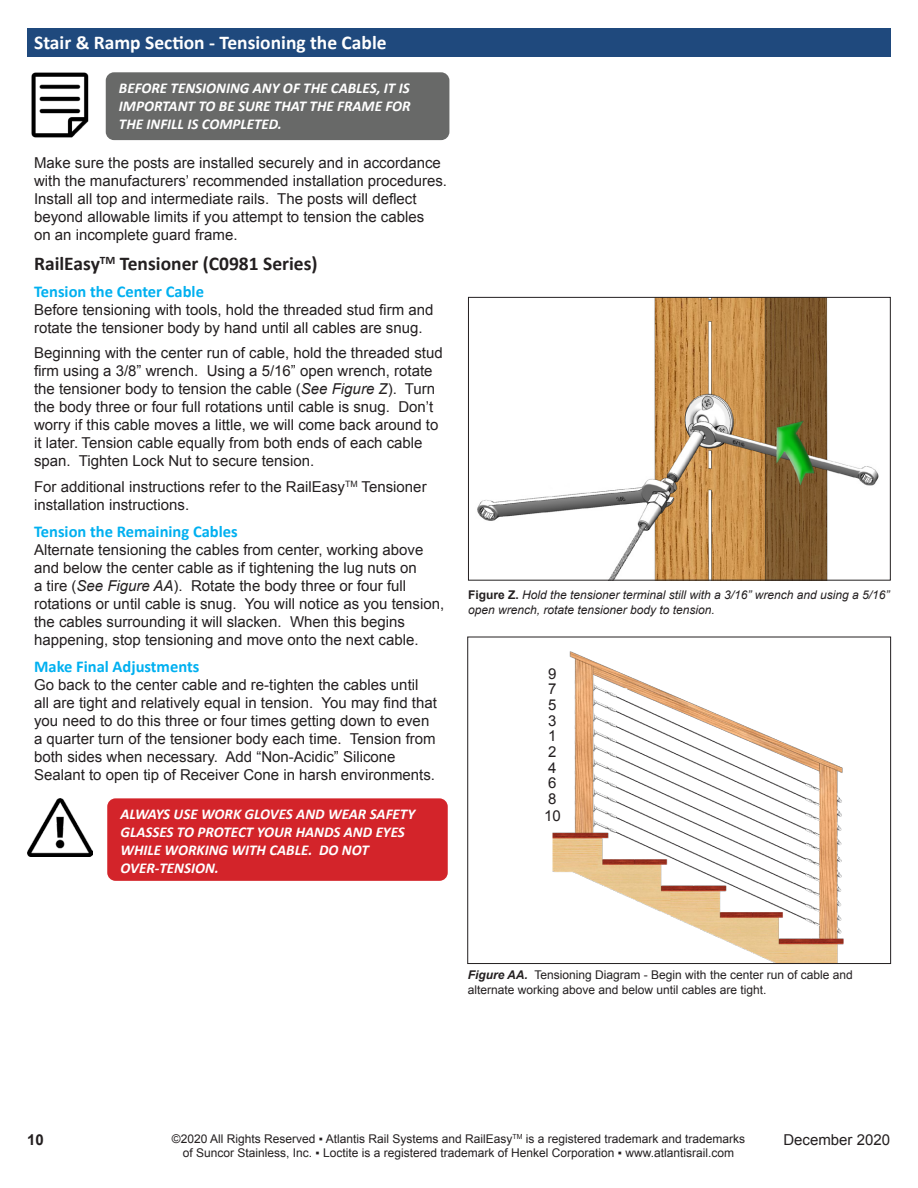
<style>
.page{position:relative;width:918px;height:1188px;background:#fff}
.page>*{position:absolute;margin:0;border:0;box-sizing:border-box;transform-origin:0 0}
.t1{font:700 19.5px "Calibri";color:#fff}
.t2{font:700 19.5px "Calibri";color:#231f20}
.t3{font:700 16.5px "Calibri";color:#00b0f0}
.t4{font:15px/18px "Arial";color:#231f20}
.t5{font:italic 700 15px/18px "Calibri";color:#fff}
.t6{font:700 15px "Arial";color:#231f20}
.t7{font:12px/14.4px "Arial";color:#231f20}
.t8{font:italic 12px/14.4px "Arial";color:#231f20}
.s1{font-style:italic}
.s2{font-weight:700;font-style:normal}
.s3{font-weight:700;font-style:italic}
</style>
<div class="page">
<div style="left:107px;top:798px;width:341px;height:83px;background:#d3242a;border-radius:8px"></div>
<img style="left:28px;top:798px;width:64px;height:59px">
<img style="left:553px;top:651px;width:291px;height:311px">
<div style="left:467px;top:637px;width:424px;height:327px;border:1px solid #231f20"></div>
<div style="left:27px;top:28px;width:864px;height:29px;background:#1f497d"></div>
<img style="left:477px;top:299px;width:402px;height:280px">
<div style="left:468px;top:297px;width:423px;height:284px;border:1px solid #231f20"></div>
<div style="left:106px;top:72px;width:343px;height:68px;background:#686968;border-radius:8px"></div>
<img style="left:31px;top:72px;width:58px;height:65px">
<h1 class="t1" style="left:34px;top:30px;width:354px">Stair &amp; Ramp Section - Tensioning the Cable</h1>
<p class="t5" style="left:119px;top:79px;width:293px;text-align:justify">BEFORE TENSIONING ANY OF THE CABLES, IT IS IMPORTANT TO BE SURE THAT THE FRAME FOR THE INFILL IS COMPLETED.</p>
<p class="t4" style="left:34px;top:154px;width:414px">Make sure the posts are installed securely and in accordance with the manufacturers’ recommended installation procedures.<br>Install all top and intermediate rails. The posts will deflect beyond allowable limits if you attempt to tension the cables<br>on an incomplete guard frame.</p>
<h1 class="t2" style="left:34px;top:251px;width:285px">RailEasy<sup>TM</sup> Tensioner (C0981 Series)</h1>
<p class="t3" style="left:34px;top:281px;width:171px">Tension the Center Cable</p>
<p class="t4" style="left:34px;top:301px;width:401px">Before tensioning with tools, hold the threaded stud firm and rotate the tensioner body by hand until all cables are snug.</p>
<p class="t4" style="left:34px;top:344px;width:410px">Beginning with the center run of cable, hold the threaded stud firm using a 3/8” wrench. Using a 5/16” open wrench, rotate the tensioner body to tension the cable (<span class="s1">See Figure Z</span>). Turn the body three or four full rotations until cable is snug. Don’t worry if this cable moves a little, we will come back around to it later. Tension cable equally from both ends of each cable span. Tighten Lock Nut to secure tension.</p>
<p class="t4" style="left:34px;top:478px;width:394px">For additional instructions refer to the RailEasy<sup>TM</sup> Tensioner installation instructions.</p>
<p class="t3" style="left:34px;top:521px;width:205px">Tension the Remaining Cables</p>
<p class="t4" style="left:34px;top:541px;width:412px">Alternate tensioning the cables from center, working above and below the center cable as if tightening the lug nuts on<br>a tire (<span class="s1">See Figure AA</span>). Rotate the body three or four full rotations or until cable is snug. You will notice as you tension, the cables surrounding it will slacken. When this begins happening, stop tensioning and move onto the next cable.</p>
<p class="t3" style="left:34px;top:656px;width:167px">Make Final Adjustments</p>
<p class="t4" style="left:34px;top:676px;width:404px">Go back to the center cable and re-tighten the cables until all are tight and relatively equal in tension. You may find that you need to do this three or four times getting down to even a quarter turn of the tensioner body each time. Tension from both sides when necessary. Add “Non-Acidic” Silicone Sealant to open tip of Receiver Cone in harsh environments.</p>
<p class="t5" style="left:120px;top:805px;width:296px">ALWAYS USE WORK GLOVES AND WEAR SAFETY<br>GLASSES TO PROTECT YOUR HANDS AND EYES<br>WHILE WORKING WITH CABLE. DO NOT<br>OVER-TENSION.</p>
<p class="t8" style="left:468px;top:588px;width:423px"><span class="s2">Figure Z.</span> Hold the tensioner terminal still with a 3/16” wrench and using a 5/16” open wrench, rotate tensioner body to tension.</p>
<p class="t4" style="left:548px;top:665px;width:10px">9</p>
<p class="t4" style="left:548px;top:680px;width:10px">7</p>
<p class="t4" style="left:548px;top:696px;width:10px">5</p>
<p class="t4" style="left:548px;top:712px;width:10px">3</p>
<p class="t4" style="left:548px;top:728px;width:10px;line-height:15.8px;text-align:justify">1<br>2<br>4<br>6<br>8</p>
<p class="t4" style="left:544px;top:807px;width:18px">10</p>
<p class="t7" style="left:468px;top:968px;width:387px"><span class="s3">Figure AA.</span> Tensioning Diagram - Begin with the center run of cable and alternate working above and below until cables are tight.</p>
<p class="t7" style="left:172px;top:1132px;width:575px;text-align:center">©2020 All Rights Reserved ▪ Atlantis Rail Systems and RailEasy<sup>TM</sup> is a registered trademark and trademarks of Suncor Stainless, Inc. ▪ Loctite is a registered trademark of Henkel Corporation ▪ www.atlantisrail.com</p>
<p class="t6" style="left:27px;top:1130px;width:18px">10</p>
<p class="t4" style="left:783px;top:1131px;width:108px">December 2020</p>
</div>
